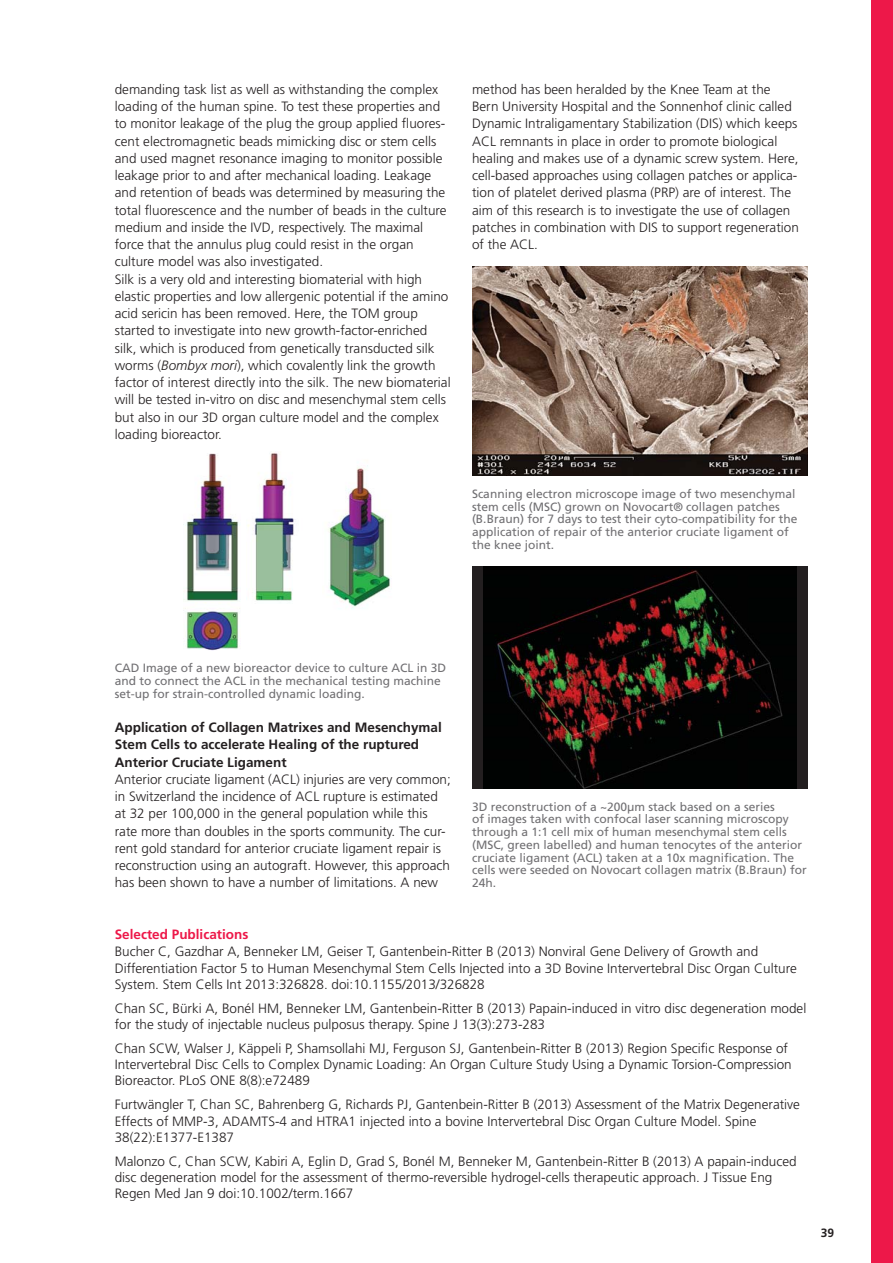
<style>
.page{position:relative;width:893px;height:1263px;background:#fff}
.page>*{position:absolute;margin:0;border:0;box-sizing:border-box;transform-origin:0 0}
.t1{font:300 13.5px/17.2px "Frutiger";color:#231f20}
.t2{font:700 13.5px/17.2px "Frutiger";color:#231f20}
.t3{font:700 13.5px "Frutiger";color:#ed1849}
.t4{font:12px/12.8px "Frutiger";color:#717073}
.t5{font:700 12px "Frutiger";color:#231f20}
.s1{font-style:italic}
</style>
<div class="page">
<div style="left:872px;top:0;width:21px;height:1263px;background:#ed1849"></div>
<img style="left:472px;top:267px;width:336px;height:209px">
<div style="left:472px;top:567px;width:336px;height:222px;background:#231f20"></div>
<img style="left:484px;top:567px;width:312px;height:222px">
<img style="left:184px;top:453px;width:56px;height:198px">
<img style="left:247px;top:453px;width:47px;height:148px">
<img style="left:328px;top:465px;width:62px;height:144px">
<p class="t1" style="left:115px;top:82px;width:337px">demanding task list as well as withstanding the complex loading of the human spine. To test these properties and to monitor leakage of the plug the group applied fluores&shy;cent electromagnetic beads mimicking disc or stem cells and used magnet resonance imaging to monitor possible leakage prior to and after mechanical loading. Leakage and retention of beads was determined by measuring the total fluorescence and the number of beads in the culture medium and inside the IVD, respectively. The maximal force that the annulus plug could resist in the organ culture model was also investigated.<br>Silk is a very old and interesting biomaterial with high elastic properties and low allergenic potential if the amino acid sericin has been removed. Here, the TOM group started to investigate into new growth-factor-enriched silk, which is produced from genetically transducted silk worms (<span class="s1">Bombyx mori</span>), which covalently link the growth factor of interest directly into the silk. The new biomaterial will be tested in-vitro on disc and mesenchymal stem cells but also in our 3D organ culture model and the complex loading bioreactor.</p>
<p class="t1" style="left:472px;top:82px;width:328px">method has been heralded by the Knee Team at the Bern University Hospital and the Sonnenhof clinic called Dynamic Intraligamentary Stabilization (DIS) which keeps ACL remnants in place in order to promote biological healing and makes use of a dynamic screw system. Here, cell-based approaches using collagen patches or applica&shy;tion of platelet derived plasma (PRP) are of interest. The aim of this research is to investigate the use of collagen patches in combination with DIS to support regeneration of the ACL.</p>
<p class="t4" style="left:472px;top:488px;width:327px">Scanning electron microscope image of two mesenchymal stem cells (MSC) grown on Novocart® collagen patches (B.Braun) for 7 days to test their cyto-compatibility for the application of repair of the anterior cruciate ligament of the knee joint.</p>
<p class="t4" style="left:115px;top:663px;width:333px">CAD Image of a new bioreactor device to culture ACL in 3D and to connect the ACL in the mechanical testing machine set-up for strain-controlled dynamic loading.</p>
<p class="t2" style="left:115px;top:720px;width:329px">Application of Collagen Matrixes and Mesenchymal<br>Stem Cells to accelerate Healing of the ruptured<br>Anterior Cruciate Ligament</p>
<p class="t1" style="left:115px;top:772px;width:337px">Anterior cruciate ligament (ACL) injuries are very common; in Switzerland the incidence of ACL rupture is estimated at 32 per 100,000 in the general population while this rate more than doubles in the sports community. The cur&shy;rent gold standard for anterior cruciate ligament repair is reconstruction using an autograft. However, this approach has been shown to have a number of limitations. A new</p>
<p class="t4" style="left:472px;top:801px;width:336px">3D reconstruction of a ~200μm stack based on a series<br>of images taken with confocal laser scanning microscopy through a 1:1 cell mix of human mesenchymal stem cells (MSC, green labelled) and human tenocytes of the anterior cruciate ligament (ACL) taken at a 10x magnification. The cells were seeded on Novocart collagen matrix (B.Braun) for 24h.</p>
<p class="t3" style="left:115px;top:929px;width:135px">Selected Publications</p>
<p class="t1" style="left:115px;top:945px;width:683px;line-height:16.2px">Bucher C, Gazdhar A, Benneker LM, Geiser T, Gantenbein-Ritter B (2013) Nonviral Gene Delivery of Growth and<br>Differentiation Factor 5 to Human Mesenchymal Stem Cells Injected into a 3D Bovine Intervertebral Disc Organ Culture<br>System. Stem Cells Int 2013:326828. doi:10.1155/2013/326828</p>
<p class="t1" style="left:115px;top:1001px;width:693px;line-height:16.2px">Chan SC, Bürki A, Bonél HM, Benneker LM, Gantenbein-Ritter B (2013) Papain-induced in vitro disc degeneration model for the study of injectable nucleus pulposus therapy. Spine J 13(3):273-283</p>
<p class="t1" style="left:115px;top:1041px;width:678px;line-height:16.2px">Chan SCW, Walser J, Käppeli P, Shamsollahi MJ, Ferguson SJ, Gantenbein-Ritter B (2013) Region Specific Response of<br>Intervertebral Disc Cells to Complex Dynamic Loading: An Organ Culture Study Using a Dynamic Torsion-Compression<br>Bioreactor. PLoS ONE 8(8):e72489</p>
<p class="t1" style="left:115px;top:1098px;width:687px;line-height:16.2px">Furtwängler T, Chan SC, Bahrenberg G, Richards PJ, Gantenbein-Ritter B (2013) Assessment of the Matrix Degenerative<br>Effects of MMP-3, ADAMTS-4 and HTRA1 injected into a bovine Intervertebral Disc Organ Culture Model. Spine<br>38(22):E1377-E1387</p>
<p class="t1" style="left:115px;top:1154px;width:683px;line-height:16.2px">Malonzo C, Chan SCW, Kabiri A, Eglin D, Grad S, Bonél M, Benneker M, Gantenbein-Ritter B (2013) A papain-induced disc degeneration model for the assessment of thermo-reversible hydrogel-cells therapeutic approach. J Tissue Eng<br>Regen Med Jan 9 doi:10.1002/term.1667</p>
<p class="t5" style="left:821px;top:1228px;width:15px">39</p>
</div>
